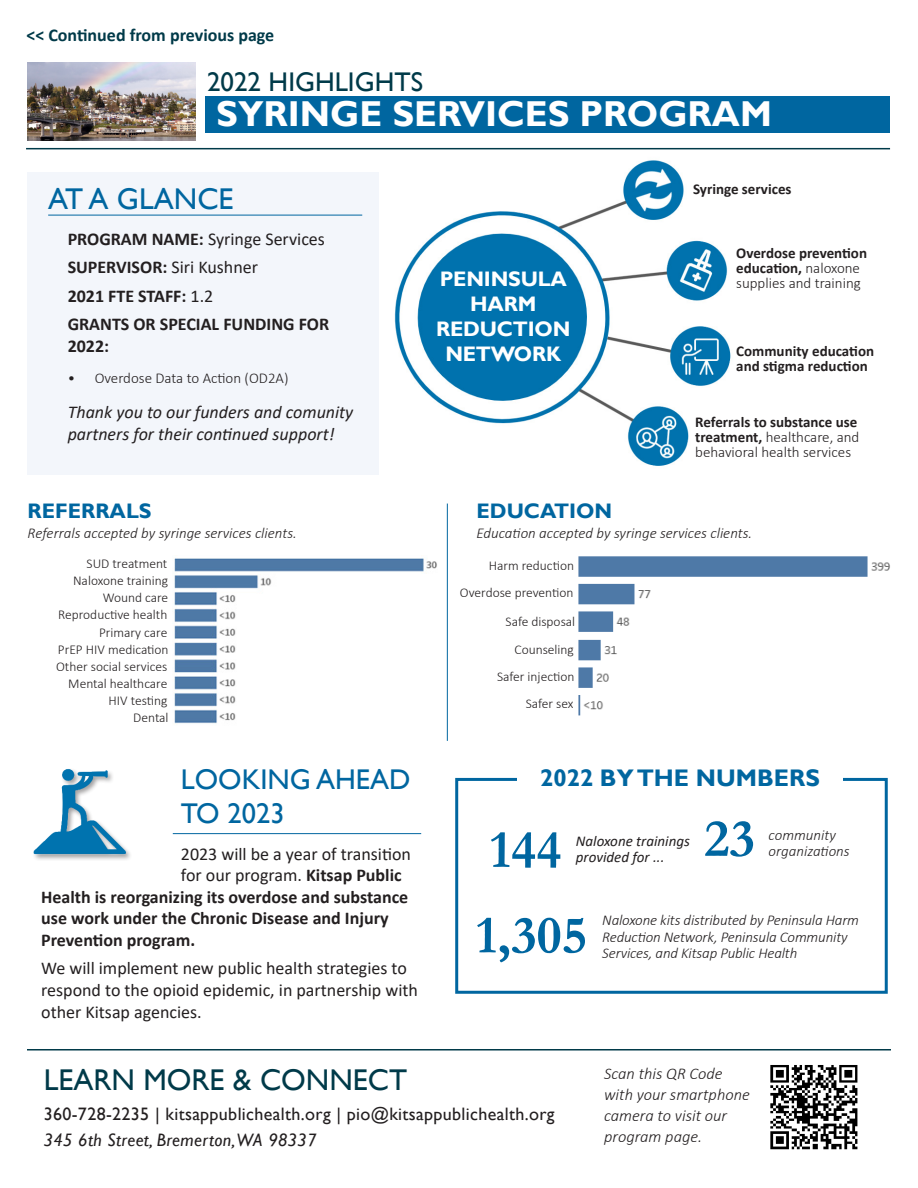
<style>
.page{position:relative;width:918px;height:1188px;background:#fff}
.page>*{position:absolute;margin:0;border:0;box-sizing:border-box;transform-origin:0 0}
.t1{font:700 54px "Garamond";color:#0066a0}
.t2{font:700 36px "Gill Sans";color:#fff}
.t3{font:30px "Gill Sans";color:#003a49}
.t4{font:30px "Gill Sans";color:#0066a0}
.t5{font:28.5px/34.2px "Gill Sans";color:#0066a0}
.t6{font:27px "Gill Sans";color:#003a49}
.t7{font:700 24px "Gill Sans";color:#0066a0}
.t8{font:700 21px/25.2px "Gill Sans";letter-spacing:-.01em;color:#fff;text-align:center}
.t9{font:700 21px "Gill Sans";color:#0066a0}
.t10{font:18px/21.6px "Calibri";color:#231f20}
.t11{font:700 18px/21.6px "Calibri";color:#231f20}
.t12{font:italic 18px/21.6px "Calibri";color:#231f20}
.t13{font:18px "Gill Sans";letter-spacing:.02em;color:#231f20}
.t14{font:italic 18px "Gill Sans";letter-spacing:.02em;color:#231f20}
.t15{font:700 18px "Calibri";color:#003a49}
.t16{font:italic 300 16.5px/21px "Calibri";color:#231f20}
.t17{font:italic 300 15px/16.5px "Calibri";letter-spacing:-.01em;color:#231f20}
.t18{font:700 15px/15px "Calibri";color:#231f20}
.t19{font:300 15px/15px "Calibri";color:#231f20}
.t20{font:italic 15px/16.5px "Calibri";color:#231f20}
.t21{font:300 13.5px "Calibri";color:#231f20}
.s1{font-weight:700}
.s2{font-weight:400}
.s3{font-weight:300}
</style>
<div class="page">
<div style="left:455px;top:778px;width:433px;height:216px;border:3px solid #0066a0"></div>
<img style="left:28px;top:62px;width:168px;height:78px">
<div style="left:205px;top:96px;width:685px;height:36px;background:#0066a0"></div>
<div style="left:28px;top:172px;width:351px;height:303px;background:#f3f6fb"></div>
<hr style="left:27px;top:1049px;width:864px;height:2px;background:#003a49">
<hr style="left:26px;top:148px;width:864px;height:1px;background:#003a49">
<hr style="left:48px;top:215px;width:314px;height:1px;background:#0066a0">
<img style="left:770px;top:1065px;width:88px;height:85px">
<img style="left:394px;top:160px;width:337px;height:306px">
<img style="left:174px;top:558px;width:263px;height:167px">
<img style="left:578px;top:556px;width:312px;height:160px">
<hr style="left:447px;top:504px;width:1px;height:237px;background:#0066a0">
<img style="left:33px;top:769px;width:97px;height:91px">
<hr style="left:173px;top:833px;width:248px;height:1px;background:#0066a0">
<div style="left:517px;top:770px;width:326px;height:21px;background:#fff"></div>
<p class="t15" style="left:26px;top:22px;width:249px">&lt;&lt; Continued from previous page</p>
<p class="t6" style="left:207px;top:66px;width:217px">2022 HIGHLIGHTS</p>
<p class="t2" style="left:216px;top:92px;width:557px">SYRINGE SERVICES PROGRAM</p>
<p class="t4" style="left:48px;top:182px;width:187px">AT A GLANCE</p>
<p class="t10" style="left:68px;top:228px;width:259px"><span class="s1">PROGRAM NAME:</span> Syringe Services</p>
<p class="t11" style="left:68px;top:256px;width:192px">SUPERVISOR: <span class="s2">Siri Kushner</span></p>
<p class="t11" style="left:68px;top:285px;width:147px">2021 FTE STAFF: <span class="s2">1.2</span></p>
<p class="t11" style="left:68px;top:313px;width:263px">GRANTS OR SPECIAL FUNDING FOR<br>2022:</p>
<p class="t19" style="left:68px;top:370px;width:222px">• Overdose Data to Action (OD2A)</p>
<p class="t12" style="left:68px;top:401px;width:287px">Thank you to our funders and comunity partners for their continued support!</p>
<p class="t8" style="left:436px;top:266px;width:136px">PENINSULA<br>HARM<br>REDUCTION<br>NETWORK</p>
<p class="t18" style="left:693px;top:182px;width:100px">Syringe services</p>
<p class="t18" style="left:736px;top:245px;width:132px">Overdose prevention education, <span class="s3">naloxone supplies and training</span></p>
<p class="t18" style="left:736px;top:343px;width:139px">Community education and stigma reduction</p>
<p class="t19" style="left:695px;top:414px;width:166px"><span class="s1">Referrals to substance use treatment,</span> healthcare, and behavioral health services</p>
<p class="t9" style="left:28px;top:498px;width:126px">REFERRALS</p>
<p class="t9" style="left:476px;top:498px;width:137px">EDUCATION</p>
<p class="t17" style="left:28px;top:524px;width:271px">Referrals accepted by syringe services clients.</p>
<p class="t17" style="left:476px;top:524px;width:277px">Education accepted by syringe services clients.</p>
<p class="t21" style="left:87px;top:555px;width:82px">SUD treatment</p>
<p class="t21" style="left:73px;top:572px;width:97px">Naloxone training</p>
<p class="t21" style="left:103px;top:590px;width:67px">Wound care</p>
<p class="t21" style="left:58px;top:607px;width:111px">Reproductive health</p>
<p class="t21" style="left:99px;top:624px;width:70px">Primary care</p>
<p class="t21" style="left:58px;top:641px;width:112px">PrEP HIV medication</p>
<p class="t21" style="left:56px;top:658px;width:113px">Other social services</p>
<p class="t21" style="left:68px;top:675px;width:101px">Mental healthcare</p>
<p class="t21" style="left:109px;top:692px;width:60px">HIV testing</p>
<p class="t21" style="left:133px;top:709px;width:37px">Dental</p>
<p class="t21" style="left:489px;top:557px;width:87px">Harm reduction</p>
<p class="t21" style="left:460px;top:584px;width:115px">Overdose prevention</p>
<p class="t21" style="left:506px;top:613px;width:71px">Safe disposal</p>
<p class="t21" style="left:514px;top:641px;width:61px">Counseling</p>
<p class="t21" style="left:497px;top:668px;width:79px">Safer injection</p>
<p class="t21" style="left:526px;top:695px;width:49px">Safer sex</p>
<p class="t5" style="left:181px;top:763px;width:231px">LOOKING AHEAD<br>TO 2023</p>
<p class="t7" style="left:540px;top:764px;width:281px">2022 BY THE NUMBERS</p>
<p class="t10" style="left:181px;top:842px;width:232px">2023 will be a year of transition</p>
<p class="t10" style="left:181px;top:864px;width:222px">for our program. <span class="s1">Kitsap Public</span></p>
<p class="t11" style="left:41px;top:886px;width:369px">Health is reorganizing its overdose and substance</p>
<p class="t11" style="left:41px;top:907px;width:349px">use work under the Chronic Disease and Injury</p>
<p class="t11" style="left:41px;top:929px;width:155px">Prevention program.</p>
<p class="t10" style="left:41px;top:957px;width:378px">We will implement new public health strategies to respond to the opioid epidemic, in partnership with other Kitsap agencies.</p>
<p class="t1" style="left:704px;top:802px;width:52px">23</p>
<p class="t17" style="left:769px;top:827px;width:69px">community</p>
<p class="t1" style="left:490px;top:813px;width:74px">144</p>
<p class="t20" style="left:576px;top:832px;width:116px">Naloxone trainings provided for ...</p>
<p class="t17" style="left:769px;top:843px;width:83px">organizations</p>
<p class="t1" style="left:476px;top:899px;width:113px">1,305</p>
<p class="t17" style="left:602px;top:912px;width:258px">Naloxone kits distributed by Peninsula Harm<br>Reduction Network, Peninsula Community<br>Services, and Kitsap Public Health</p>
<p class="t3" style="left:44px;top:1062px;width:365px">LEARN MORE &amp; CONNECT</p>
<p class="t13" style="left:44px;top:1104px;width:512px">360-728-2235 | kitsappublichealth.org | pio@kitsappublichealth.org</p>
<p class="t14" style="left:44px;top:1129px;width:274px">345 6th Street, Bremerton, WA 98337</p>
<p class="t16" style="left:604px;top:1062px;width:147px">Scan this QR Code with your smartphone camera to visit our program page.</p>
</div>
